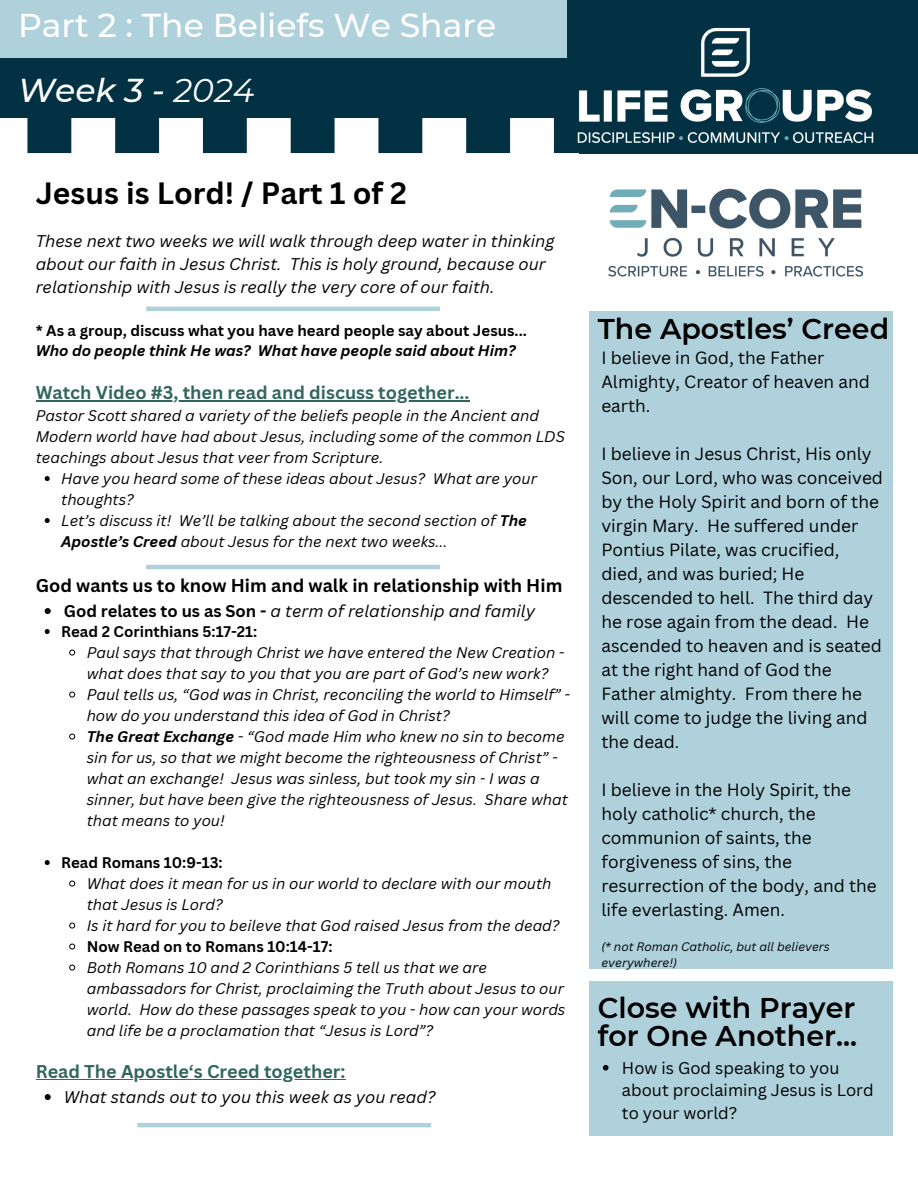
<style>
.page{position:relative;width:918px;height:1188px;background:#fff}
.page>*{position:absolute;margin:0;border:0;box-sizing:border-box;transform-origin:0 0}
.t1{font:500 33px "Montserrat";color:#fff}
.t2{font:italic 500 33px "Montserrat";color:#fff}
.t3{font:700 30px "Canva Sans";color:#000}
.t4{font:600 28.5px/28.2px "Montserrat";color:#000}
.t5{font:700 18px "Canva Sans";color:#32665f}
.t6{font:700 18px "Canva Sans";color:#000}
.t7{font:17.25px/24px "Canva Sans";color:#000}
.t8{font:italic 16.5px/23px "Canva Sans";color:#000}
.t9{font:16.5px/22.5px "Canva Sans";color:#000}
.t10{font:italic 15px/21px "Canva Sans";color:#000}
.t11{font:700 15px/20px "Canva Sans";color:#000}
.t12{font:italic 12px/16px "Canva Sans";color:#000}
.s1{font-weight:400}
.s2{font-style:italic}
.s3{font-weight:700}
.s4{font-weight:700;font-style:normal}
</style>
<div class="page">
<div style="left:0;top:0;width:918px;height:118px;background:#023144"></div>
<img style="left:608px;top:204px;width:256px;height:73px">
<svg style="left:27px;top:118px;width:484px;height:35px"></svg>
<div style="left:589px;top:981px;width:303px;height:155px;background:#afd1db"></div>
<div style="left:589px;top:311px;width:304px;height:658px;background:#afd1db"></div>
<svg style="left:36px;top:400px;width:17px;height:1px"></svg>
<hr style="left:53px;top:400px;width:417px;height:1px;background:#32665f">
<svg style="left:45px;top:476px;width:5px;height:5px"></svg>
<svg style="left:45px;top:518px;width:5px;height:5px"></svg>
<svg style="left:45px;top:608px;width:6px;height:6px"></svg>
<svg style="left:45px;top:629px;width:5px;height:5px"></svg>
<svg style="left:69px;top:649px;width:7px;height:7px"></svg>
<svg style="left:69px;top:691px;width:7px;height:7px"></svg>
<svg style="left:69px;top:733px;width:7px;height:7px"></svg>
<svg style="left:45px;top:860px;width:5px;height:5px"></svg>
<svg style="left:69px;top:880px;width:7px;height:7px"></svg>
<svg style="left:69px;top:922px;width:7px;height:7px"></svg>
<svg style="left:69px;top:943px;width:7px;height:7px"></svg>
<svg style="left:69px;top:964px;width:7px;height:7px"></svg>
<hr style="left:36px;top:1079px;width:309px;height:1px;background:#32665f">
<svg style="left:45px;top:1094px;width:6px;height:6px"></svg>
<hr style="left:146px;top:307px;width:294px;height:4px;background:#afd1db">
<hr style="left:137px;top:1123px;width:294px;height:4px;background:#afd1db">
<hr style="left:146px;top:565px;width:294px;height:4px;background:#afd1db">
<div style="left:0;top:0;width:567px;height:57px;background:#afd1db"></div>
<img style="left:544px;top:27px;width:374px;height:177px">
<svg style="left:603px;top:1065px;width:6px;height:6px"></svg>
<p class="t1" style="left:18px;top:5px;width:480px">Part 2 : The Beliefs We Share</p>
<h4 class="t2" style="left:18px;top:70px;width:238px">Week 3 - <span class="s1">2024</span></h4>
<h1 class="t3" style="left:36px;top:172px;width:373px">Jesus is Lord! / Part 1 of 2</h1>
<h2 class="t8" style="left:36px;top:229px;width:520px">These next two weeks we will walk through deep water in thinking about our faith in Jesus Christ. This is holy ground, because our relationship with Jesus is really the very core of our faith.</h2>
<p class="t11" style="left:36px;top:320px;width:493px">* As a group, discuss what you have heard people say about Jesus...<br><span class="s2">Who do people think He was? What have people said about Him?</span></p>
<h3 class="t5" style="left:36px;top:380px;width:435px">Watch Video #3, then read and discuss together...</h3>
<h1 class="t10" style="left:36px;top:405px;width:505px">Pastor Scott shared a variety of the beliefs people in the Ancient and</h1>
<h5 class="t10" style="left:36px;top:426px;width:531px">Modern world have had about Jesus, including some of the common LDS</h5>
<h5 class="t10" style="left:36px;top:447px;width:349px">teachings about Jesus that veer from Scripture.</h5>
<h5 class="t10" style="left:61px;top:468px;width:366px">Have you heard some of these ideas about Jesus?</h5>
<h6 class="t10" style="left:433px;top:468px;width:106px">What are your</h6>
<h6 class="t10" style="left:61px;top:489px;width:112px">thoughts?<br>Let’s discuss it!</h6>
<p class="t10" style="left:61px;top:510px;width:467px;text-indent:118px">We’ll be talking about the second section of <span class="s3">The<br>Apostle’s Creed</span> about Jesus for the next two weeks...</p>
<p class="t6" style="left:36px;top:573px;width:528px">God wants us to know Him and walk in relationship with Him</p>
<p class="t8" style="left:64px;top:599px;width:473px"><span class="s4">God relates to us as Son -</span> a term of relationship and family</p>
<p class="t11" style="left:61px;top:621px;width:198px">Read 2 Corinthians 5:17-21:</p>
<p class="t10" style="left:87px;top:642px;width:479px">Paul says that through Christ we have entered the New Creation - what does that say to you that you are part of God’s new work?</p>
<h4 class="t10" style="left:87px;top:684px;width:485px">Paul tells us, “God was in Christ, reconciling the world to Himself” - how do you understand this idea of God in Christ?</h4>
<p class="t10" style="left:87px;top:726px;width:483px"><span class="s3">The Great Exchange</span> - “God made Him who knew no sin to become sin for us, so that we might become the righteousness of Christ” - what an exchange! Jesus was sinless, but took my sin - I was a sinner, but have been give the righteousness of Jesus. Share what that means to you!</p>
<p class="t11" style="left:61px;top:852px;width:163px">Read Romans 10:9-13:</p>
<p class="t10" style="left:87px;top:873px;width:466px">What does it mean for us in our world to declare with our mouth that Jesus is Lord?</p>
<p class="t10" style="left:87px;top:915px;width:475px">Is it hard for you to beileve that God raised Jesus from the dead?</p>
<p class="t11" style="left:87px;top:936px;width:247px">Now Read on to Romans 10:14-17:</p>
<p class="t10" style="left:87px;top:957px;width:480px">Both Romans 10 and 2 Corinthians 5 tell us that we are ambassadors for Christ, proclaiming the Truth about Jesus to our world. How do these passages speak to you - how can your words and life be a proclamation that “Jesus is Lord”?</p>
<p class="t5" style="left:36px;top:1059px;width:311px">Read The Apostle‘s Creed together:</p>
<p class="t8" style="left:64px;top:1085px;width:373px">What stands out to you this week as you read?</p>
<h5 class="t4" style="left:598px;top:315px;width:293px">The Apostles’ Creed</h5>
<p class="t7" style="left:601px;top:345px;width:270px">I believe in God, the Father<br>Almighty, Creator of heaven and earth.</p>
<h3 class="t7" style="left:601px;top:441px;width:283px">I believe in Jesus Christ, His only<br>Son, our Lord, who was conceived by the Holy Spirit and born of the virgin Mary. He suffered under<br>Pontius Pilate, was crucified, died, and was buried; He descended to hell. The third day he rose again from the dead. He ascended to heaven and is seated at the right hand of God the<br>Father almighty. From there he will come to judge the living and the dead.</h3>
<p class="t7" style="left:601px;top:777px;width:277px">I believe in the Holy Spirit, the holy catholic* church, the communion of saints, the forgiveness of sins, the resurrection of the body, and the life everlasting. Amen.</p>
<p class="t12" style="left:601px;top:938px;width:230px">(* not Roman Catholic, but all believers everywhere!)</p>
<h5 class="t4" style="left:598px;top:993px;width:261px">Close with Prayer for One Another...</h5>
<h5 class="t9" style="left:622px;top:1056px;width:253px">How is God speaking to you about proclaiming Jesus is Lord to your world?</h5>
</div>
